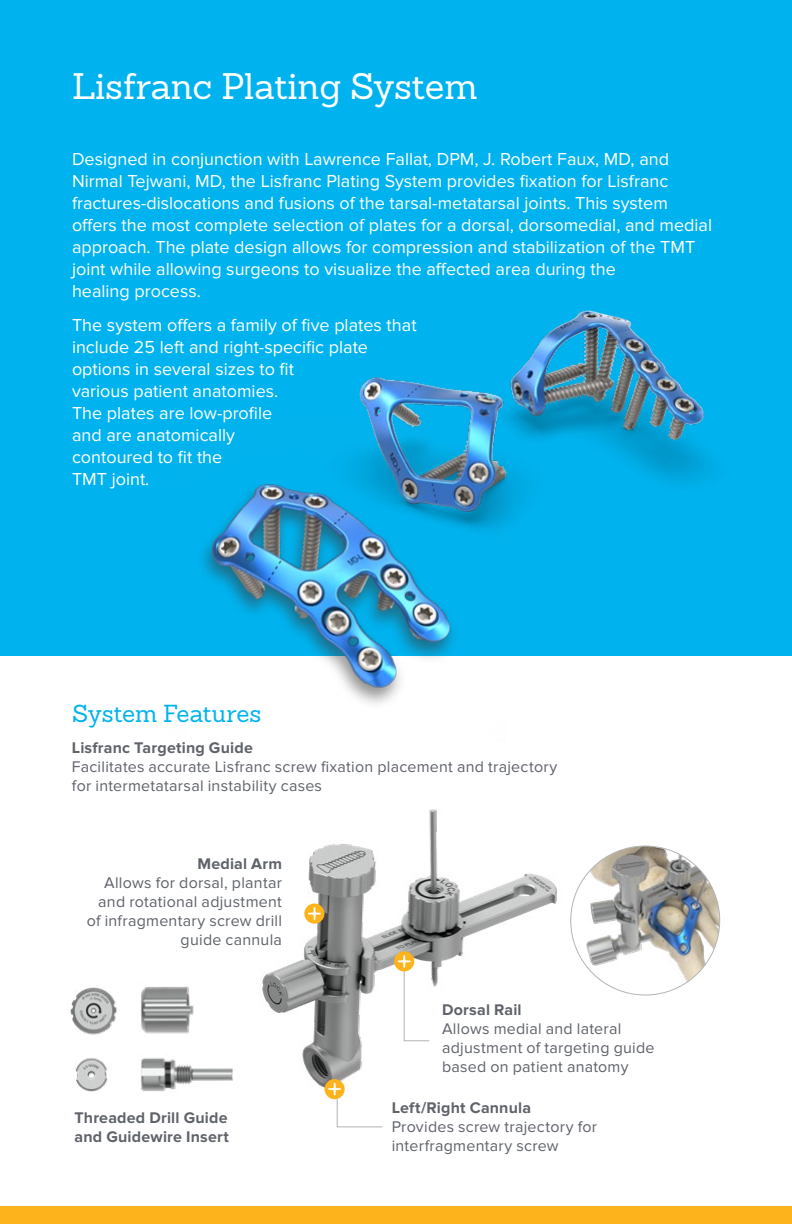
<style>
.page{position:relative;width:792px;height:1224px;background:#fff}
.page>*{position:absolute;margin:0;border:0;box-sizing:border-box;transform-origin:0 0}
.t1{font:36px "Sanchez Slab";color:#fff}
.t2{font:24px "Sanchez Slab";letter-spacing:.005em;color:#00b3ef}
.t3{font:18px/22px "Proxima Nova";color:#fff}
.t4{font:16px/19px "Proxima Nova";letter-spacing:.015em;color:#5f636a}
.t5{font:700 16px/19px "Proxima Nova";letter-spacing:.01em;color:#5f636a}
</style>
<div class="page">
<div style="left:0;top:1207px;width:792px;height:17px;background:#fcb31c"></div>
<div style="left:0;top:0;width:792px;height:655px;background:#00b3ef"></div>
<img style="left:359px;top:310px;width:352px;height:213px">
<img style="left:168px;top:410px;width:338px;height:294px">
<img style="left:260px;top:809px;width:320px;height:286px">
<img style="left:68px;top:986px;width:165px;height:106px">
<img style="left:580px;top:846px;width:140px;height:149px">
<div style="left:304px;top:904px;width:20px;height:20px;background:#fcb31c;border-radius:50%"></div>
<svg style="left:308px;top:907px;width:13px;height:13px"></svg>
<div style="left:402px;top:960px;width:32px;height:85px;background:#fff"></div>
<div style="left:335px;top:1088px;width:53px;height:43px;background:#fff"></div>
<svg style="left:394px;top:951px;width:20px;height:20px"></svg>
<svg style="left:398px;top:955px;width:32px;height:87px"></svg>
<svg style="left:324px;top:1079px;width:21px;height:20px"></svg>
<svg style="left:328px;top:1083px;width:55px;height:45px"></svg>
<h1 class="t1" style="left:72px;top:63px;width:407px">Lisfranc Plating System</h1>
<p class="t3" style="left:72px;top:149px;width:642px">Designed in conjunction with Lawrence Fallat, DPM, J. Robert Faux, MD, and Nirmal Tejwani, MD, the Lisfranc Plating System provides fixation for Lisfranc fractures-dislocations and fusions of the tarsal-metatarsal joints. This system offers the most complete selection of plates for a dorsal, dorsomedial, and medial approach. The plate design allows for compression and stabilization of the TMT joint while allowing surgeons to visualize the affected area during the<br>healing process.</p>
<p class="t3" style="left:72px;top:315px;width:346px">The system offers a family of five plates that include 25 left and right-specific plate options in several sizes to fit<br>various patient anatomies.<br>The plates are low-profile<br>and are anatomically<br>contoured to fit the<br>TMT joint.</p>
<h2 class="t2" style="left:72px;top:698px;width:191px">System Features</h2>
<p class="t5" style="left:72px;top:738px;width:182px">Lisfranc Targeting Guide</p>
<p class="t4" style="left:72px;top:757px;width:487px">Facilitates accurate Lisfranc screw fixation placement and trajectory for intermetatarsal instability cases</p>
<p class="t5" style="left:197px;top:854px;width:86px">Medial Arm</p>
<p class="t4" style="left:87px;top:873px;width:197px;text-align:right">Allows for dorsal, plantar and rotational adjustment of infragmentary screw drill guide cannula</p>
<p class="t5" style="left:75px;top:1108px;width:156px">Threaded Drill Guide and Guidewire Insert</p>
<p class="t5" style="left:442px;top:1001px;width:81px">Dorsal Rail</p>
<p class="t4" style="left:442px;top:1020px;width:214px">Allows medial and lateral adjustment of targeting guide based on patient anatomy</p>
<p class="t5" style="left:392px;top:1099px;width:141px">Left/Right Cannula</p>
<p class="t4" style="left:392px;top:1118px;width:207px">Provides screw trajectory for interfragmentary screw</p>
</div>
